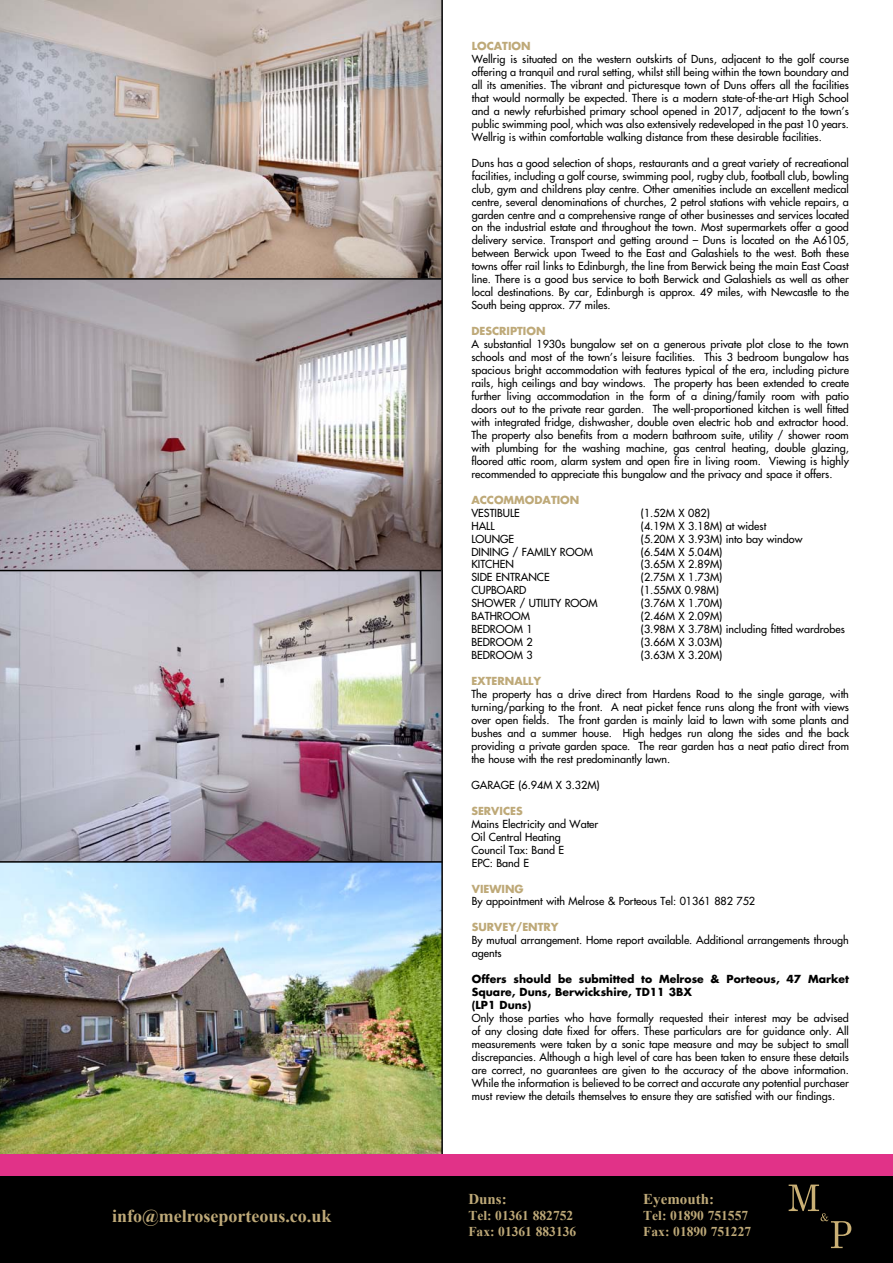
<style>
.page{position:relative;width:893px;height:1263px;background:#fff}
.page>*{position:absolute;margin:0;border:0;box-sizing:border-box;transform-origin:0 0}
.t1{font:700 18px "Times New Roman";color:#bea978}
.t2{font:700 15px "Times New Roman";color:#bea978}
.t3{font:700 13.5px "Times New Roman";color:#bea978}
.text{font:10.8px/12.9px "Futura";color:#000;text-align:justify}
.text-2{font:700 10.8px/12.9px "Futura";color:#000}
.heads{font:700 10.8px "Futura";color:#bea978}
</style>
<div class="page">
<img style="left:0;top:0;width:441px;height:278px">
<svg style="left:0;top:280px;width:441px;height:290px;background:#a59d9f"></svg>
<svg style="left:0;top:571px;width:441px;height:290px;background:#b0aab3"></svg>
<img style="left:0;top:863px;width:441px;height:291px">
<hr style="left:441px;top:0;width:2px;height:1157px;background:#000">
<hr style="left:0;top:278px;width:441px;height:2px;background:#000">
<hr style="left:0;top:570px;width:441px;height:1px;background:#000">
<hr style="left:0;top:861px;width:442px;height:2px;background:#000">
<div style="left:0;top:1174px;width:893px;height:89px;background:#000"></div>
<div style="left:0;top:1154px;width:893px;height:21px;background:#e13288"></div>
<svg style="left:789px;top:1184px;width:62px;height:64px"></svg>
<div style="left:813px;top:1219px;width:7px;height:37px;background:#000"></div>
<div style="left:784px;top:1218px;width:33px;height:7px;background:#000"></div>
<p class="t1" style="left:112px;top:1203px;width:221px">info@melroseporteous.co.uk</p>
<p class="heads" style="left:472px;top:38px;width:60px">LOCATION</p>
<p class="text" style="left:472px;top:52px;width:379px">Wellrig is situated on the western outskirts of Duns, adjacent to the golf course offering a tranquil and rural setting, whilst still being within the town boundary and all its amenities. The vibrant and picturesque town of Duns offers all the facilities that would normally be expected. There is a modern state-of-the-art High School and a newly refurbished primary school opened in 2017, adjacent to the town’s public swimming pool, which was also extensively redeveloped in the past 10 years.<br>Wellrig is within comfortable walking distance from these desirable facilities.</p>
<p class="text" style="left:471px;top:156px;width:379px">Duns has a good selection of shops, restaurants and a great variety of recreational facilities, including a golf course, swimming pool, rugby club, football club, bowling club, gym and childrens play centre. Other amenities include an excellent medical centre, several denominations of churches, 2 petrol stations with vehicle repairs, a garden centre and a comprehensive range of other businesses and services located on the industrial estate and throughout the town. Most supermarkets offer a good delivery service. Transport and getting around – Duns is located on the A6105, between Berwick upon Tweed to the East and Galashiels to the west. Both these towns offer rail links to Edinburgh, the line from Berwick being the main East Coast line. There is a good bus service to both Berwick and Galashiels as well as other local destinations. By car, Edinburgh is approx. 49 miles, with Newcastle to the South being approx. 77 miles.</p>
<p class="heads" style="left:471px;top:324px;width:76px">DESCRIPTION</p>
<p class="text" style="left:471px;top:338px;width:379px">A substantial 1930s bungalow set on a generous private plot close to the town schools and most of the town’s leisure facilities. This 3 bedroom bungalow has spacious bright accommodation with features typical of the era, including picture rails, high ceilings and bay windows. The property has been extended to create further living accommodation in the form of a dining/family room with patio doors out to the private rear garden. The well-proportioned kitchen is well fitted with integrated fridge, dishwasher, double oven electric hob and extractor hood.<br>The property also benefits from a modern bathroom suite, utility / shower room with plumbing for the washing machine, gas central heating, double glazing, floored attic room, alarm system and open fire in living room. Viewing is highly recommended to appreciate this bungalow and the privacy and space it offers.</p>
<p class="heads" style="left:471px;top:492px;width:109px">ACCOMMODATION</p>
<p class="text" style="left:471px;top:506px;width:50px">VESTIBULE</p>
<p class="text" style="left:641px;top:506px;width:71px">(1.52M X 082)</p>
<p class="text" style="left:471px;top:519px;width:25px">HALL</p>
<p class="text" style="left:641px;top:519px;width:127px">(4.19M X 3.18M) at widest</p>
<p class="text" style="left:471px;top:532px;width:44px">LOUNGE</p>
<p class="text" style="left:641px;top:532px;width:163px">(5.20M X 3.93M) into bay window</p>
<p class="text" style="left:471px;top:545px;width:123px">DINING / FAMILY ROOM</p>
<p class="text" style="left:641px;top:545px;width:83px">(6.54M X 5.04M)</p>
<p class="text" style="left:471px;top:558px;width:44px">KITCHEN</p>
<p class="text" style="left:641px;top:558px;width:83px">(3.65M X 2.89M)</p>
<p class="text" style="left:471px;top:571px;width:80px">SIDE ENTRANCE</p>
<p class="text" style="left:641px;top:571px;width:83px">(2.75M X 1.73M)</p>
<p class="text" style="left:471px;top:584px;width:57px">CUPBOARD</p>
<p class="text" style="left:641px;top:584px;width:80px">(1.55MX 0.98M)</p>
<p class="text" style="left:471px;top:597px;width:128px">SHOWER / UTILITY ROOM</p>
<p class="text" style="left:641px;top:597px;width:83px">(3.76M X 1.70M)</p>
<p class="text" style="left:471px;top:610px;width:60px">BATHROOM</p>
<p class="text" style="left:641px;top:610px;width:83px">(2.46M X 2.09M)</p>
<p class="text" style="left:471px;top:623px;width:63px">BEDROOM 1</p>
<p class="text" style="left:641px;top:623px;width:206px">(3.98M X 3.78M) including fitted wardrobes</p>
<p class="text" style="left:471px;top:636px;width:63px">BEDROOM 2</p>
<p class="text" style="left:641px;top:636px;width:83px">(3.66M X 3.03M)</p>
<p class="text" style="left:471px;top:649px;width:63px">BEDROOM 3</p>
<p class="text" style="left:641px;top:649px;width:83px">(3.63M X 3.20M)</p>
<p class="heads" style="left:471px;top:673px;width:71px">EXTERNALLY</p>
<p class="text" style="left:471px;top:687px;width:379px">The property has a drive direct from Hardens Road to the single garage, with turning/parking to the front. A neat picket fence runs along the front with views over open fields. The front garden is mainly laid to lawn with some plants and bushes and a summer house. High hedges run along the sides and the back providing a private garden space. The rear garden has a neat patio direct from the house with the rest predominantly lawn.</p>
<p class="text" style="left:471px;top:778px;width:130px">GARAGE (6.94M X 3.32M)</p>
<p class="heads" style="left:471px;top:803px;width:53px">SERVICES</p>
<p class="text" style="left:471px;top:817px;width:128px">Mains Electricity and Water</p>
<p class="text" style="left:471px;top:830px;width:91px">Oil Central Heating</p>
<p class="text" style="left:471px;top:843px;width:94px">Council Tax: Band E</p>
<p class="text" style="left:472px;top:856px;width:59px">EPC: Band E</p>
<p class="heads" style="left:472px;top:881px;width:53px">VIEWING</p>
<p class="text" style="left:472px;top:895px;width:285px">By appointment with Melrose &amp; Porteous Tel: 01361 882 752</p>
<p class="heads" style="left:472px;top:920px;width:88px">SURVEY/ENTRY</p>
<p class="text" style="left:472px;top:934px;width:379px">By mutual arrangement. Home report available. Additional arrangements through agents</p>
<p class="text-2" style="left:472px;top:972px;width:379px">Offers should be submitted to Melrose &amp; Porteous, 47 Market<br>Square, Duns, Berwickshire, TD11 3BX</p>
<p class="text-2" style="left:472px;top:998px;width:61px">(LP1 Duns)</p>
<p class="text" style="left:472px;top:1011px;width:379px">Only those parties who have formally requested their interest may be advised of any closing date fixed for offers. These particulars are for guidance only. All measurements were taken by a sonic tape measure and may be subject to small discrepancies. Although a high level of care has been taken to ensure these details are correct, no guarantees are given to the accuracy of the above information.<br>While the information is believed to be correct and accurate any potential purchaser must review the details themselves to ensure they are satisfied with our findings.</p>
<p class="t2" style="left:468px;top:1188px;width:40px">Duns:</p>
<p class="t3" style="left:468px;top:1206px;width:106px">Tel: 01361 882752</p>
<p class="t3" style="left:468px;top:1222px;width:109px">Fax: 01361 883136</p>
<p class="t2" style="left:643px;top:1188px;width:72px">Eyemouth:</p>
<p class="t3" style="left:643px;top:1206px;width:106px">Tel: 01890 751557</p>
<p class="t3" style="left:643px;top:1222px;width:109px">Fax: 01890 751227</p>
</div>
